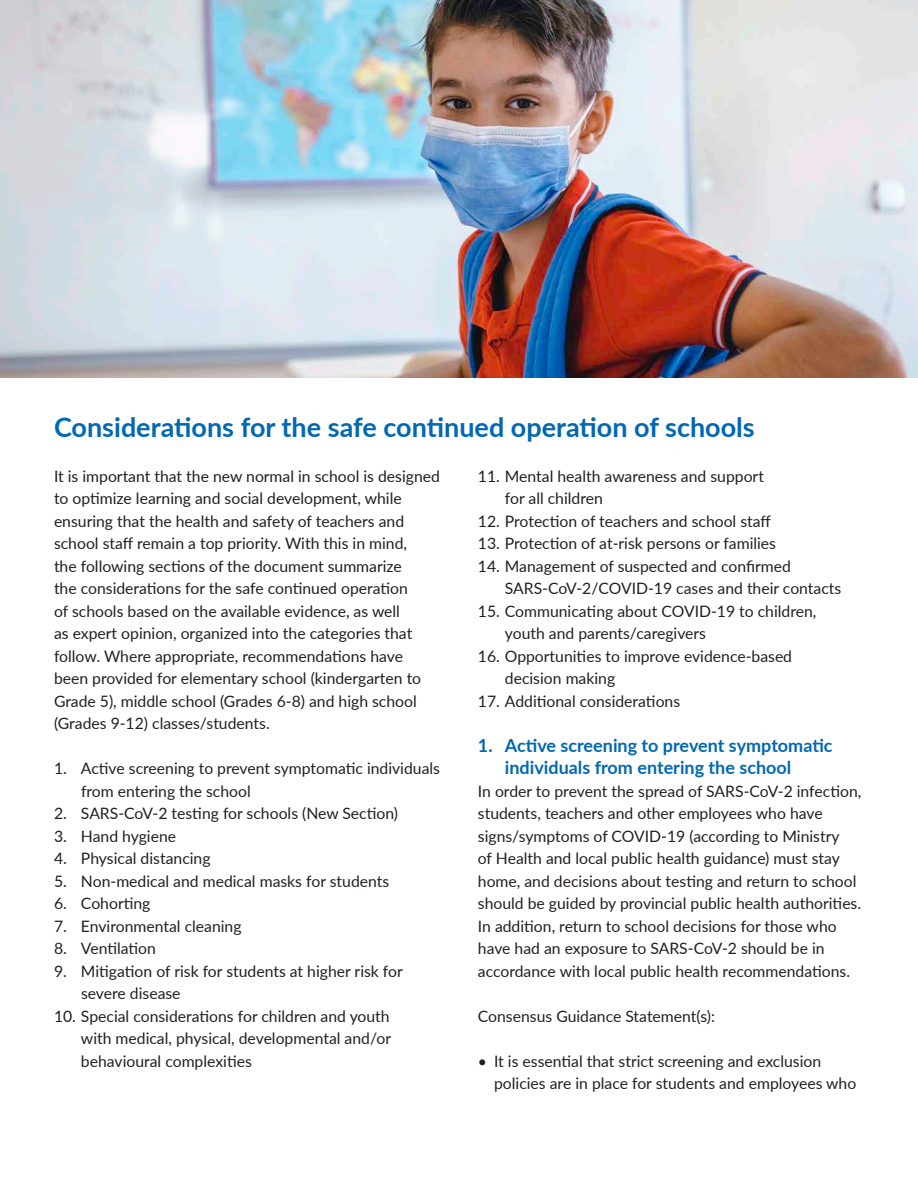
<style>
.page{position:relative;width:918px;height:1188px;background:#fff}
.page>*{position:absolute;margin:0;border:0;box-sizing:border-box;transform-origin:0 0}
.t1{font:700 27px "Lato";color:#0168b3}
.numbered_subheads{font:700 18px/22.5px "Lato";color:#0168b3}
.body{font:15.75px/22.5px "Lato";color:#231f20}
.numbers{font:15.75px/22.5px "Lato";color:#231f20}
.bullets{font:15.75px/22.5px "Lato";color:#231f20}
</style>
<div class="page">
<img style="left:0;top:0;width:918px;height:378px">
<p class="t1" style="left:54px;top:407px;width:702px">Considerations for the safe continued operation of schools</p>
<p class="body" style="left:54px;top:464px;width:388px">It is important that the new normal in school is designed to optimize learning and social development, while ensuring that the health and safety of teachers and school staff remain a top priority. With this in mind,<br>the following sections of the document summarize<br>the considerations for the safe continued operation<br>of schools based on the available evidence, as well<br>as expert opinion, organized into the categories that follow. Where appropriate, recommendations have been provided for elementary school (kindergarten to Grade 5), middle school (Grades 6-8) and high school (Grades 9-12) classes/students.</p>
<p class="numbers" style="left:81px;top:756px;width:361px;text-indent:-27px">1. Active screening to prevent symptomatic individuals from entering the school</p>
<p class="numbers" style="left:54px;top:801px;width:346px">2. SARS-CoV-2 testing for schools (New Section)</p>
<p class="numbers" style="left:54px;top:824px;width:124px">3. Hand hygiene</p>
<p class="numbers" style="left:54px;top:846px;width:158px">4. Physical distancing</p>
<p class="numbers" style="left:54px;top:869px;width:337px">5. Non-medical and medical masks for students</p>
<p class="numbers" style="left:54px;top:891px;width:98px">6. Cohorting</p>
<p class="numbers" style="left:54px;top:914px;width:189px">7. Environmental cleaning</p>
<p class="numbers" style="left:54px;top:936px;width:104px">8. Ventilation</p>
<p class="numbers" style="left:81px;top:959px;width:323px;text-indent:-27px">9. Mitigation of risk for students at higher risk for severe disease</p>
<p class="numbers" style="left:81px;top:1004px;width:312px;text-align:justify;text-indent:-27px">10. Special considerations for children and youth with medical, physical, developmental and/or behavioural complexities</p>
<p class="numbers" style="left:505px;top:464px;width:261px;text-indent:-27px">11. Mental health awareness and support for all children</p>
<p class="numbers" style="left:478px;top:509px;width:295px">12. Protection of teachers and school staff</p>
<p class="numbers" style="left:478px;top:531px;width:300px">13. Protection of at-risk persons or families</p>
<p class="numbers" style="left:505px;top:554px;width:338px;text-indent:-27px">14. Management of suspected and confirmed<br>SARS-CoV-2/COVID-19 cases and their contacts</p>
<p class="numbers" style="left:505px;top:599px;width:313px;text-indent:-27px">15. Communicating about COVID-19 to children, youth and parents/caregivers</p>
<p class="numbers" style="left:505px;top:644px;width:289px;text-indent:-27px">16. Opportunities to improve evidence-based decision making</p>
<p class="numbers" style="left:478px;top:689px;width:204px">17. Additional considerations</p>
<p class="numbered_subheads" style="left:505px;top:733px;width:329px;text-indent:-27px">1. Active screening to prevent symptomatic individuals from entering the school</p>
<p class="body" style="left:478px;top:779px;width:385px">In order to prevent the spread of SARS-CoV-2 infection, students, teachers and other employees who have signs/symptoms of COVID-19 (according to Ministry<br>of Health and local public health guidance) must stay home, and decisions about testing and return to school should be guided by provincial public health authorities.<br>In addition, return to school decisions for those who have had an exposure to SARS-CoV-2 should be in accordance with local public health recommendations.</p>
<p class="body" style="left:478px;top:1004px;width:239px">Consensus Guidance Statement(s):</p>
<p class="bullets" style="left:494px;top:1049px;width:364px;text-indent:-16px">• It is essential that strict screening and exclusion policies are in place for students and employees who</p>
</div>
